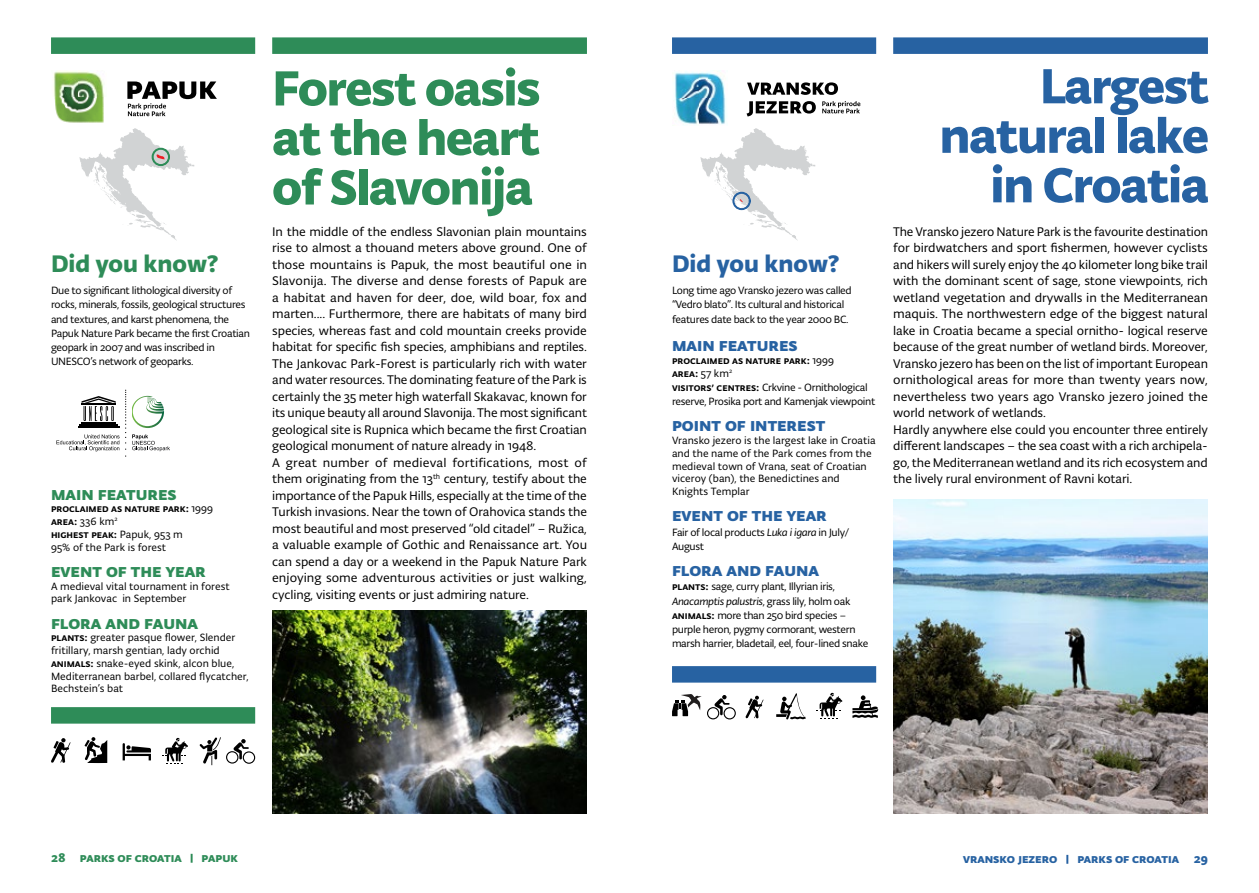
<style>
.page{position:relative;width:1259px;height:893px;background:#fff}
.page>*{position:absolute;margin:0;border:0;box-sizing:border-box;transform-origin:0 0}
.t1{font:700 52.5px/49.5px "Typonine Sans Pro";letter-spacing:-.025em;color:#2e8c58;text-align:justify}
.t2{font:700 52.5px/49.5px "Typonine Sans Pro";letter-spacing:-.025em;color:#2762a2;text-align:right}
.t3{font:700 25.5px "Typonine Sans Pro";color:#2762a2}
.t4{font:700 25.5px "Typonine Sans Pro";color:#2e8c58}
.t5{font:700 19.5px "Typonine Sans Pro";color:#2762a2}
.t6{font:700 19.5px "Typonine Sans Pro";color:#2e8c58}
.t7{font:700 13.5px "Typonine Sans Pro";color:#2762a2}
.t8{font:700 13.5px "Typonine Sans Pro";color:#2e8c58}
.t9{font:13.35px/16.5px "Typonine Sans Pro Normal";letter-spacing:-.01em;color:#000}
.t10{font:11.25px/14.2px "Typonine Sans Pro Normal";letter-spacing:-.03em;color:#000}
.t11{font:11.25px/12.8px "Typonine Sans Pro Normal";color:#000}
.t12{font:500 11.25px/12.8px "Typonine Sans Pro";color:#000}
.s1{font-family:"Typonine Sans Pro Normal";font-weight:400}
.s2{font-family:"Typonine Sans Pro";font-weight:500}
.s3{font-style:italic}
</style>
<div class="page">
<div style="left:893px;top:37px;width:315px;height:17px;background:#2762a2"></div>
<svg style="left:1066px;top:855px;width:2px;height:9px"></svg>
<svg style="left:191px;top:854px;width:2px;height:9px"></svg>
<div style="left:51px;top:37px;width:204px;height:17px;background:#2e8c58"></div>
<svg style="left:747px;top:82px;width:91px;height:13px"></svg>
<svg style="left:746px;top:101px;width:70px;height:15px"></svg>
<svg style="left:822px;top:101px;width:38px;height:12px"></svg>
<img style="left:674px;top:70px;width:52px;height:55px">
<div style="left:672px;top:37px;width:204px;height:17px;background:#2762a2"></div>
<img style="left:893px;top:500px;width:315px;height:313px">
<svg style="left:700px;top:128px;width:115px;height:113px"></svg>
<div style="left:672px;top:666px;width:204px;height:17px;background:#2762a2"></div>
<svg style="left:816px;top:693px;width:26px;height:26px"></svg>
<svg style="left:852px;top:695px;width:26px;height:23px"></svg>
<svg style="left:707px;top:695px;width:29px;height:24px"></svg>
<svg style="left:776px;top:693px;width:30px;height:26px"></svg>
<svg style="left:672px;top:694px;width:29px;height:22px"></svg>
<svg style="left:745px;top:696px;width:17px;height:22px"></svg>
<img style="left:272px;top:611px;width:315px;height:202px">
<hr style="left:82px;top:422px;width:34px;height:1px;background:#000">
<hr style="left:80px;top:424px;width:38px;height:2px;background:#000">
<hr style="left:78px;top:427px;width:41px;height:1px;background:#000">
<svg style="left:82px;top:396px;width:34px;height:25px"></svg>
<svg style="left:56px;top:434px;width:63px;height:17px"></svg>
<svg style="left:125px;top:390px;width:45px;height:67px"></svg>
<svg style="left:127px;top:81px;width:90px;height:35px"></svg>
<img style="left:53px;top:71px;width:52px;height:52px">
<div style="left:272px;top:37px;width:315px;height:17px;background:#2e8c58"></div>
<svg style="left:79px;top:128px;width:115px;height:113px"></svg>
<div style="left:51px;top:707px;width:204px;height:17px;background:#2e8c58"></div>
<svg style="left:162px;top:738px;width:26px;height:26px"></svg>
<svg style="left:85px;top:737px;width:22px;height:26px"></svg>
<svg style="left:200px;top:737px;width:55px;height:28px"></svg>
<svg style="left:123px;top:743px;width:28px;height:17px"></svg>
<svg style="left:51px;top:738px;width:18px;height:25px"></svg>
<h2 class="t4" style="left:51px;top:248px;width:169px">Did you know?</h2>
<p class="t10" style="left:51px;top:283px;width:200px">Due to significant lithological diversity of rocks, minerals, fossils, geological structures and textures, and karst phenomena, the Papuk Nature Park became the first Croatian geopark in 2007 and was inscribed in UNESCO’s network of geoparks.</p>
<h3 class="t6" style="left:51px;top:481px;width:127px">main features</h3>
<p class="t12" style="left:51px;top:502px;width:164px">proclaimed as nature park: <span class="s1">1999 </span>area: <span class="s1">336 km</span><sup>2<br></sup>highest peak: <span class="s1">Papuk, 953 m</span></p>
<p class="t11" style="left:51px;top:540px;width:117px">95% of the Park is forest</p>
<h3 class="t6" style="left:51px;top:558px;width:156px">event of the year</h3>
<p class="t11" style="left:51px;top:579px;width:180px">A medieval vital tournament in forest park Jankovac in September</p>
<h3 class="t6" style="left:51px;top:610px;width:149px">flora and fauna</h3>
<p class="t11" style="left:51px;top:631px;width:199px"><span class="s2">plants:</span> greater pasque flower, Slender fritillary, marsh gentian, lady orchid <span class="s2">animals:</span> snake-eyed skink, alcon blue, Mediterranean barbel, collared flycatcher, Bechstein’s bat</p>
<h1 class="t1" style="left:272px;top:64px;width:270px">Forest oasis at the heart of Slavonija</h1>
<p class="t9" style="left:272px;top:223px;width:316px">In the middle of the endless Slavonian plain mountains rise to almost a thouand meters above ground. One of those mountains is Papuk, the most beautiful one in Slavonija. The diverse and dense forests of Papuk are a habitat and haven for deer, doe, wild boar, fox and marten.... Furthermore, there are habitats of many bird species, whereas fast and cold mountain creeks provide habitat for specific fish species, amphibians and reptiles.<br>The Jankovac Park-Forest is particularly rich with water and water resources. The dominating feature of the Park is certainly the 35 meter high waterfall Skakavac, known for its unique beauty all around Slavonija. The most significant geological site is Rupnica which became the first Croatian geological monument of nature already in 1948.<br>A great number of medieval fortifications, most of them originating from the 13<sup>th</sup> century, testify about the importance of the Papuk Hills, especially at the time of the Turkish invasions. Near the town of Orahovica stands the most beautiful and most preserved “old citadel” – Ružica, a valuable example of Gothic and Renaissance art. You can spend a day or a weekend in the Papuk Nature Park enjoying some adventurous activities or just walking, cycling, visiting events or just admiring nature.</p>
<h2 class="t3" style="left:672px;top:248px;width:169px">Did you know?</h2>
<p class="t10" style="left:672px;top:283px;width:181px">Long time ago Vransko jezero was called “Vedro blato”. Its cultural and historical features date back to the year 2000 BC.</p>
<h3 class="t5" style="left:672px;top:333px;width:127px">main features</h3>
<p class="t12" style="left:672px;top:354px;width:164px">proclaimed as nature park: <span class="s1">1999 </span>area: <span class="s1">57 km</span><sup>2</sup></p>
<p class="t10" style="left:672px;top:380px;width:205px"><span class="s2">visitors’ centres:</span> Crkvine - Ornithological reserve, Prosika port and Kamenjak viewpoint</p>
<h3 class="t5" style="left:672px;top:413px;width:155px">point of interest</h3>
<p class="t11" style="left:672px;top:434px;width:205px">Vransko jezero is the largest lake in Croatia and the name of the Park comes from the medieval town of Vrana, seat of Croatian viceroy (ban), the Benedictines and Knights Templar</p>
<h3 class="t5" style="left:672px;top:503px;width:156px">event of the year</h3>
<p class="t10" style="left:672px;top:525px;width:179px">Fair of local products <span class="s3">Luka i igara</span> in July/<br>August</p>
<h3 class="t5" style="left:672px;top:558px;width:149px">flora and fauna</h3>
<p class="t10" style="left:672px;top:579px;width:198px"><span class="s2">plants:</span> sage, curry plant, Illyrian iris, <span class="s3">Anacamptis palustris</span>, grass lily, holm oak <span class="s2">animals:</span> more than 250 bird species – purple heron, pygmy cormorant, western marsh harrier, bladetail, eel, four-lined snake</p>
<h1 class="t2" style="left:939px;top:61px;width:271px">Largest natural lake in Croatia</h1>
<p class="t9" style="left:893px;top:223px;width:316px">The Vransko jezero Nature Park is the favourite destination for birdwatchers and sport fishermen, however cyclists and hikers will surely enjoy the 40 kilometer long bike trail with the dominant scent of sage, stone viewpoints, rich wetland vegetation and drywalls in the Mediterranean maquis. The northwestern edge of the biggest natural lake in Croatia became a special ornitho- logical reserve because of the great number of wetland birds. Moreover, Vransko jezero has been on the list of important European ornithological areas for more than twenty years now, nevertheless two years ago Vransko jezero joined the world network of wetlands.<br>Hardly anywhere else could you encounter three entirely different landscapes – the sea coast with a rich archipela&shy;go, the Mediterranean wetland and its rich ecosystem and the lively rural environment of Ravni kotari.</p>
<p class="t8" style="left:51px;top:849px;width:132px">28 parks of croatia</p>
<p class="t7" style="left:963px;top:850px;width:96px">vransko jezero</p>
<p class="t7" style="left:1077px;top:850px;width:132px">parks of croatia 29</p>
<p class="t8" style="left:202px;top:849px;width:38px">papuk</p>
</div>
